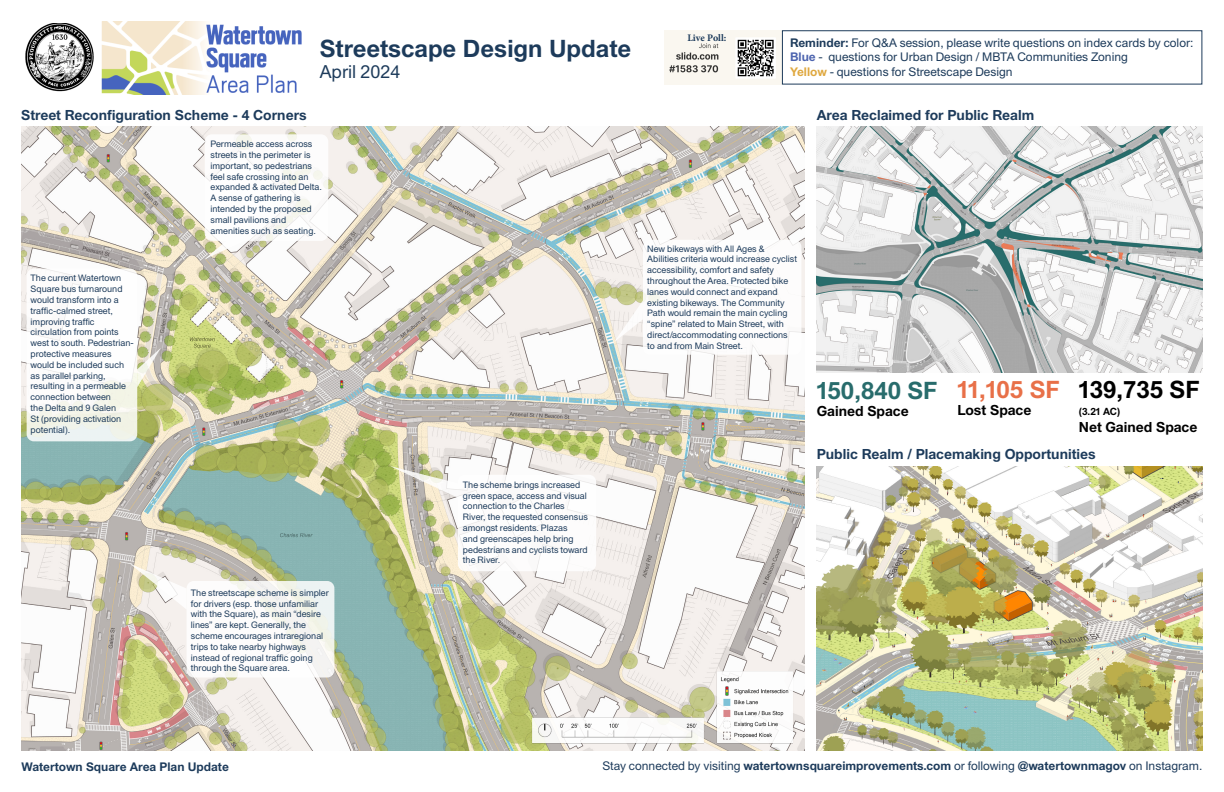
<style>
.page{position:relative;width:1224px;height:792px;background:#fff}
.page>*{position:absolute;margin:0;border:0;box-sizing:border-box;transform-origin:0 0}
.t1{font:700 24px "Union";color:#1d3b5b}
.t2{font:700 24px "Union";color:#286c6c}
.t3{font:700 24px "Union";color:#000}
.t4{font:700 24px "Union";color:#e87048}
.t5{font:18px "Union";color:#1d3b5b}
.t6{font:700 14px "Union";color:#1d3b5b}
.t7{font:700 14px "Union";letter-spacing:-.01em;color:#000}
.t8{font:12px/14.4px "Union";color:#1d3b5b}
.t9{font:700 12px "Union";color:#1d3b5b}
.t10{font:700 10px "Minion Pro";color:#1c3a5a}
.t11{font:700 10px "Union";color:#000}
.t12{font:9px/10.8px "Union";color:#1d3b5b}
.s1{font-weight:700}
.s2{font-weight:700;color:#4d64af}
.s3{font-weight:700;color:#dfa83f}
</style>
<div class="page">
<img style="left:664px;top:31px;width:118px;height:54px">
<img style="left:817px;top:127px;width:385px;height:245px">
<img style="left:22px;top:127px;width:783px;height:623px">
<img style="left:525px;top:664px;width:280px;height:84px">
<img style="left:102px;top:22px;width:200px;height:73px">
<img style="left:25px;top:23px;width:69px;height:69px">
<div style="left:782px;top:30px;width:420px;height:55px;border:1px solid #1d3b5b"></div>
<img style="left:817px;top:466px;width:385px;height:284px">
<div style="left:458px;top:475px;width:138px;height:96px;background:#fff;border-radius:7px"></div>
<svg style="left:390px;top:466px;width:68px;height:32px"></svg>
<div style="left:27px;top:269px;width:110px;height:172px;background:linear-gradient(to bottom,#fff,#f3f5ee);border-radius:7px"></div>
<svg style="left:137px;top:348px;width:24px;height:39px"></svg>
<div style="left:643px;top:240px;width:158px;height:115px;background:#fff;border-radius:7px"></div>
<svg style="left:614px;top:300px;width:29px;height:42px"></svg>
<div style="left:205px;top:134px;width:123px;height:107px;background:#fff;border-radius:7px"></div>
<svg style="left:205px;top:241px;width:39px;height:18px"></svg>
<div style="left:187px;top:581px;width:147px;height:96px;background:linear-gradient(to right,#fffeff,#f2f4f0);border-radius:7px"></div>
<svg style="left:129px;top:563px;width:58px;height:47px"></svg>
<h1 class="t1" style="left:320px;top:34px;width:313px">Streetscape Design Update</h1>
<h2 class="t5" style="left:320px;top:61px;width:82px">April 2024</h2>
<p class="t10" style="left:687px;top:31px;width:40px">Live Poll:</p>
<h3 class="t8" style="left:790px;top:36px;width:405px"><span class="s1">Reminder:</span> For Q&amp;A session, please write questions on index cards by color:<br><span class="s2">Blue</span> - questions for Urban Design / MBTA Communities Zoning<br><span class="s3">Yellow</span> - questions for Streetscape Design</h3>
<h3 class="t6" style="left:21px;top:107px;width:287px">Street Reconfiguration Scheme - 4 Corners</h3>
<h3 class="t6" style="left:817px;top:107px;width:219px">Area Reclaimed for Public Realm</h3>
<p class="t12" style="left:31px;top:273px;width:105px">The current Watertown<br>Square bus turnaround would transform into a traffic-calmed street, improving traffic circulation from points west to south. Pedestrian&shy;protective measures would be included such as parallel parking, resulting in a permeable connection between<br>the Delta and 9 Galen<br>St (providing activation potential).</p>
<p class="t12" style="left:211px;top:139px;width:113px">Permeable access across streets in the perimeter is important, so pedestrians feel safe crossing into an expanded &amp; activated Delta.<br>A sense of gathering is intended by the proposed small pavilions and amenities such as seating.</p>
<p class="t12" style="left:191px;top:587px;width:140px">The streetscape scheme is simpler for drivers (esp. those unfamiliar with the Square), as main “desire lines” are kept. Generally, the scheme encourages intraregional trips to take nearby highways instead of regional traffic going through the Square area.</p>
<p class="t12" style="left:463px;top:479px;width:127px">The scheme brings increased green space, access and visual connection to the Charles<br>River, the requested consensus amongst residents. Plazas<br>and greenscapes help bring pedestrians and cyclists toward the River.</p>
<p class="t12" style="left:647px;top:243px;width:151px">New bikeways with All Ages &amp; Abilities criteria would increase cyclist accessibility, comfort and safety throughout the Area. Protected bike lanes would connect and expand existing bikeways. The Community Path would remain the main cycling “spine” related to Main Street, with direct/accommodating connections to and from Main Street.</p>
<h1 class="t2" style="left:817px;top:376px;width:122px">150,840 SF</h1>
<h3 class="t7" style="left:817px;top:403px;width:93px">Gained Space</h3>
<h1 class="t4" style="left:957px;top:375px;width:104px">11,105 SF</h1>
<h3 class="t7" style="left:957px;top:401px;width:76px">Lost Space</h3>
<h1 class="t3" style="left:1079px;top:375px;width:122px">139,735 SF</h1>
<p class="t11" style="left:1079px;top:405px;width:43px">(3.21 AC)</p>
<h3 class="t7" style="left:1079px;top:418px;width:120px">Net Gained Space</h3>
<h3 class="t6" style="left:817px;top:446px;width:281px">Public Realm / Placemaking Opportunities</h3>
<h3 class="t9" style="left:22px;top:759px;width:209px">Watertown Square Area Plan Update</h3>
<h3 class="t8" style="left:602px;top:759px;width:602px">Stay connected by visiting <span class="s1">watertownsquareimprovements.com</span> or following <span class="s1">@watertownmagov</span> on Instagram.</h3>
</div>
